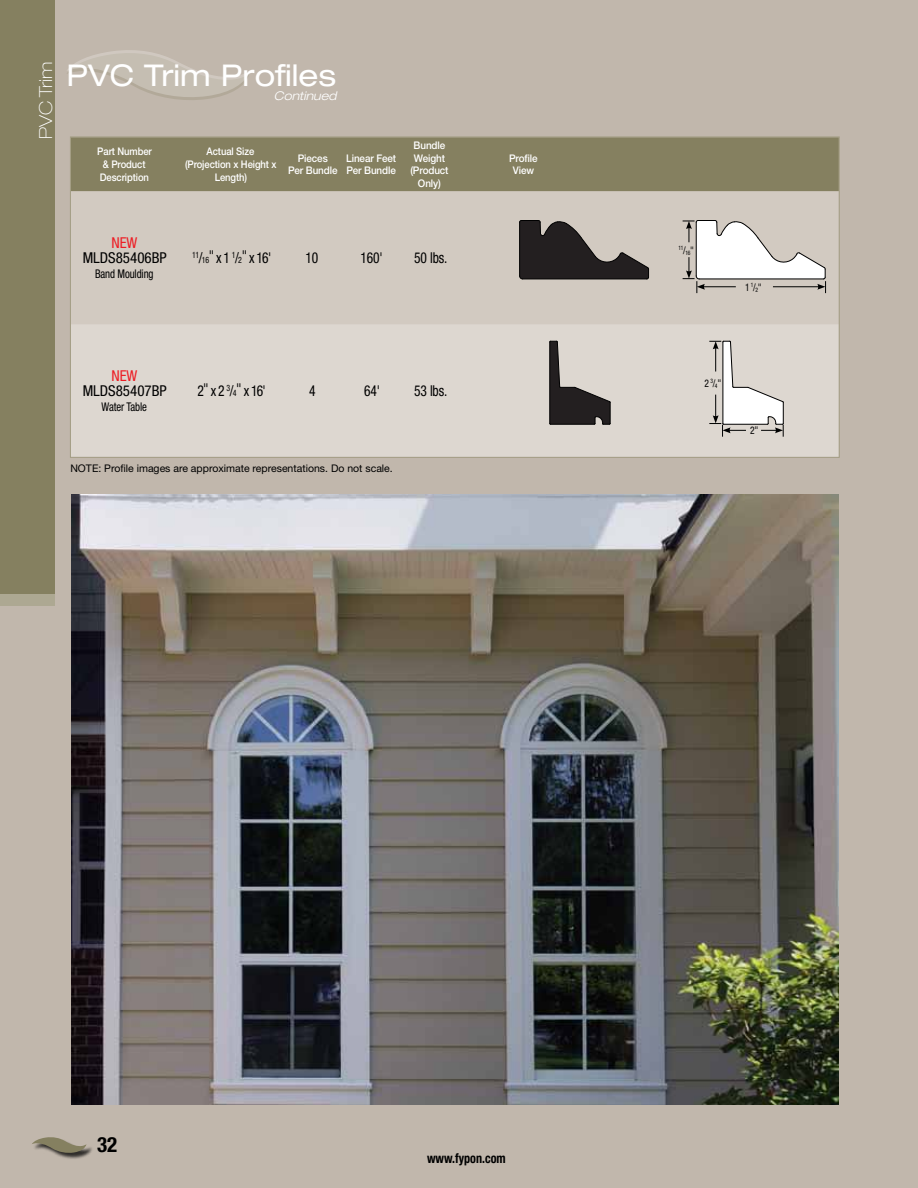
<style>
.page{position:relative;width:918px;height:1188px;background:#c1b7ac}
.page>*{position:absolute;margin:0;border:0;box-sizing:border-box;transform-origin:0 0}
.t1{font:expanded 30px "Helvetica Neue LT Std";color:#fff}
.t2{font:700 condensed 21px "Helvetica Neue LT Std";color:#000}
.t3{font:100 expanded 18px "Helvetica Neue LT Std";color:#fff}
.t4{font:condensed 15px "Helvetica Neue LT Std";color:#000;scale:.9 1}
.t5{font:condensed 15px "Helvetica Neue LT Std";color:#000}
.t6{font:condensed 15px "Helvetica Neue LT Std";color:#ed1d24}
.t7{font:700 condensed 13.5px "Helvetica Neue LT Std";color:#000;scale:.9 1}
.t8{font:condensed 12px "Helvetica Neue LT Std";letter-spacing:-.01em;color:#000;scale:.9 1}
.t9{font:italic 300 expanded 12px "Helvetica Neue LT Std";color:#fff}
.t10{font:500 10.5px/12.6px "Helvetica Neue LT Std";letter-spacing:-.01em;color:#fff;text-align:center;scale:.94 1}
.t11{font:500 10.5px/12.6px "Helvetica Neue LT Std";letter-spacing:-.01em;color:#fff;scale:.9 1}
.t12{font:10.5px "Helvetica Neue LT Std";color:#000}
.t13{font:condensed 10.5px "Helvetica Neue LT Std";color:#000;scale:.9 1}
.t14{font:condensed 6.15px "Helvetica Neue LT Std";color:#000;scale:.9 1}
.s1{font-size:8.7px}
.s2{font-size:10.5px}
.s3{font-size:10.8px}
</style>
<div class="page">
<div style="left:33px;top:1138px;width:60px;height:22px;background:#000;opacity:.75"></div>
<svg style="left:32px;top:1137px;width:54px;height:21px"></svg>
<div style="left:0;top:594px;width:54px;height:12px;background:#ada892"></div>
<div style="left:0;top:0;width:54px;height:594px;background:#858060"></div>
<img style="left:71px;top:494px;width:768px;height:611px">
<svg style="left:67px;top:50px;width:182px;height:50px"></svg>
<div style="left:72px;top:139px;width:766px;height:52px;background:#858060"></div>
<div style="left:72px;top:192px;width:766px;height:132px;background:#d2cac1"></div>
<div style="left:72px;top:324px;width:766px;height:132px;background:#ddd7d0"></div>
<svg style="left:709px;top:341px;width:75px;height:96px;background:#d8d4d0"></svg>
<svg style="left:683px;top:220px;width:143px;height:73px;background:#d9d5d0"></svg>
<svg style="left:550px;top:341px;width:61px;height:84px;background:#837f7b"></svg>
<hr style="left:523px;top:279px;width:124px;height:1px;background:#000">
<svg style="left:519px;top:220px;width:130px;height:59px;background:#605b58"></svg>
<h3 class="t3" style="left:35px;top:139px;width:80px;rotate:-90deg">PVC Trim</h3>
<h1 class="t1" style="left:66px;top:57px;width:271px">PVC Trim Profiles</h1>
<p class="t9" style="left:274px;top:89px;width:64px">Continued</p>
<p class="t11" style="left:97px;top:145px;width:62px">Part Number &amp; Product<br>Description</p>
<p class="t11" style="left:185px;top:145px;width:103px;text-align:center">Actual Size (Projection x Height x<br>Length)</p>
<p class="t10" style="left:288px;top:152px;width:54px">Pieces<br>Per Bundle</p>
<p class="t10" style="left:346px;top:152px;width:55px;text-align:left">Linear Feet<br>Per Bundle</p>
<p class="t10" style="left:410px;top:139px;width:42px">Bundle<br>Weight (Product<br>Only)</p>
<h3 class="t6" style="left:111px;top:234px;width:28px">NEW</h3>
<h3 class="t5" style="left:83px;top:249px;width:86px">MLDS85406BP</h3>
<p class="t8" style="left:95px;top:267px;width:67px">Band Moulding</p>
<h3 class="t4" style="left:192px;top:249px;width:89px"><sup>11</sup>/<span class="s1">16</span>" x 1 <sup>1</sup>/<span class="s1">2</span>" x 16'</h3>
<h3 class="t4" style="left:306px;top:249px;width:16px">10</h3>
<h3 class="t4" style="left:361px;top:249px;width:26px">160'</h3>
<h3 class="t4" style="left:414px;top:249px;width:38px">50 lbs.</h3>
<h3 class="t6" style="left:111px;top:367px;width:28px">NEW</h3>
<h3 class="t5" style="left:83px;top:382px;width:86px">MLDS85407BP</h3>
<p class="t8" style="left:102px;top:400px;width:52px">Water Table</p>
<h3 class="t4" style="left:198px;top:382px;width:77px">2" x 2 <sup>3</sup>/<span class="s1">4</span>" x 16'</h3>
<h3 class="t4" style="left:309px;top:382px;width:9px">4</h3>
<h3 class="t4" style="left:364px;top:382px;width:19px">64'</h3>
<h3 class="t4" style="left:414px;top:382px;width:38px">53 lbs.</h3>
<p class="t12" style="left:70px;top:462px;width:324px">NOTE: Profile images are approximate representations. Do not scale.</p>
<p class="t10" style="left:509px;top:152px;width:32px">Profile<br>View</p>
<p class="t14" style="left:678px;top:247px;width:19px">11<span class="s2">/</span>16<span class="s2">"</span></p>
<p class="t13" style="left:745px;top:281px;width:20px">1 <sup>1</sup>/<sub>2</sub>"</p>
<p class="t13" style="left:705px;top:377px;width:20px">2 <sup>3</sup>/<sub>4</sub><span class="s3">"</span></p>
<p class="t13" style="left:750px;top:425px;width:10px">2<span class="s3">"</span></p>
<h2 class="t2" style="left:97px;top:1132px;width:22px">32</h2>
<h2 class="t2" style="left:96px;top:1136px;width:22px">32</h2>
<p class="t7" style="left:427px;top:1150px;width:89px">www.fypon.com</p>
</div>
